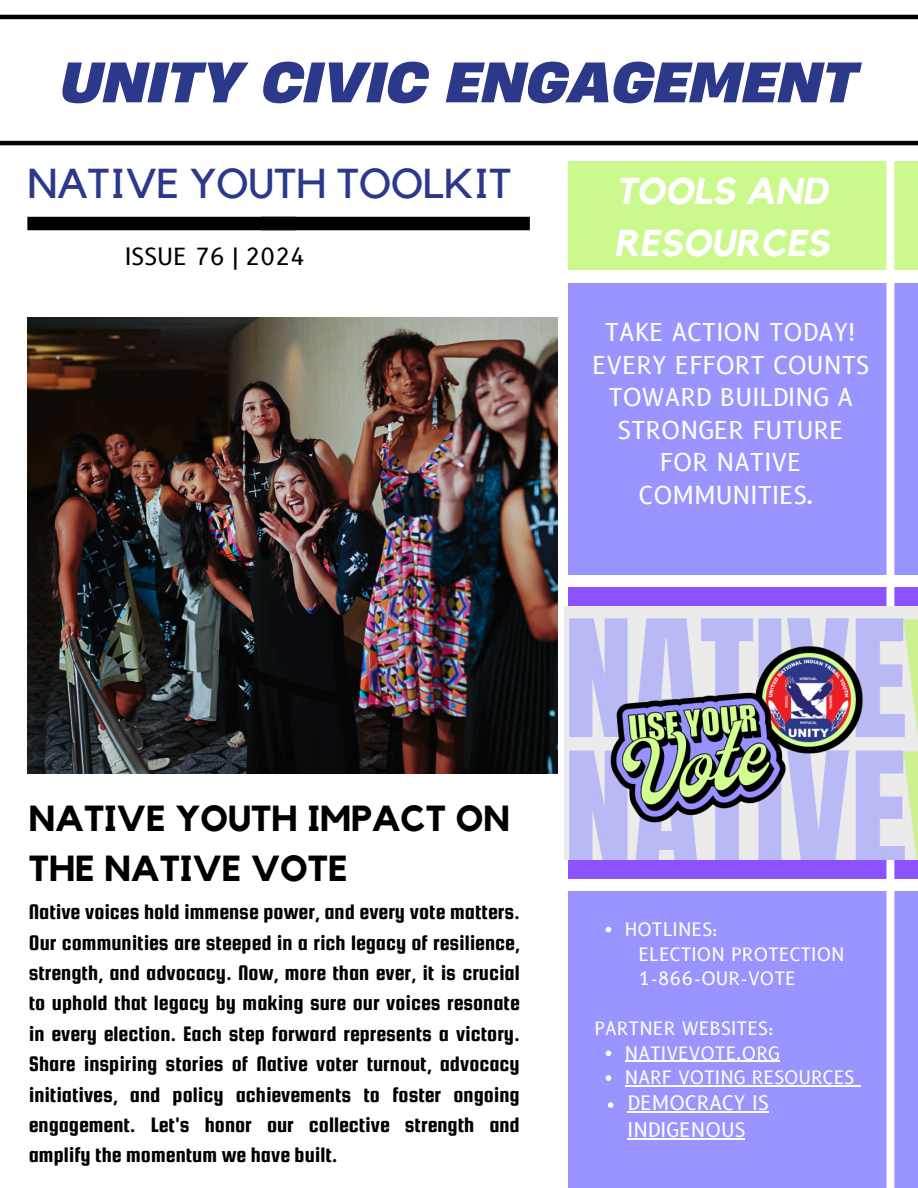
<style>
.page{position:relative;width:918px;height:1188px;background:#fff}
.page>*{position:absolute;margin:0;border:0;box-sizing:border-box;transform-origin:0 0}
.t1{font:italic 700 53.55px "Heading Now 76";color:#2c398b}
.t2{font:41.7px "Kollektif";color:#2c398b}
.t3{font:italic 700 37.35px/51.8px "Kollektif";color:#fff}
.t4{font:700 36.15px/50.1px "Kollektif";color:#000}
.t5{font:24px/32.7px "B612";color:#fff;text-align:center}
.t6{font:23.1px "B612";color:#000}
.t7{font:22.35px/30.3px "Squada One";color:#000;text-align:justify}
.t8{font:19.5px/27px "B612";color:#fff}
.t9{font:18px/24.8px "B612";color:#fff}
</style>
<div class="page">
<div style="left:568px;top:161px;width:350px;height:109px;background:#cbf98e"></div>
<div style="left:568px;top:283px;width:350px;height:292px;background:#9994ff"></div>
<div style="left:568px;top:587px;width:350px;height:292px;background:#8c52ff"></div>
<div style="left:568px;top:892px;width:350px;height:296px;background:#9994ff"></div>
<div style="left:887px;top:143px;width:7px;height:1045px;background:#fff"></div>
<hr style="left:0;top:15px;width:918px;height:4px;background:#000">
<hr style="left:0;top:141px;width:918px;height:4px;background:#000">
<div style="left:27px;top:217px;width:269px;height:13px;background:#000"></div>
<div style="left:261px;top:217px;width:269px;height:13px;background:#000"></div>
<img style="left:27px;top:318px;width:530px;height:455px">
<img style="left:565px;top:607px;width:353px;height:253px">
<svg style="left:606px;top:927px;width:5px;height:5px"></svg>
<svg style="left:606px;top:1051px;width:5px;height:5px"></svg>
<hr style="left:625px;top:1061px;width:155px;height:1px;background:#fff">
<svg style="left:606px;top:1075px;width:5px;height:6px"></svg>
<hr style="left:625px;top:1085px;width:229px;height:2px;background:#fff">
<svg style="left:854px;top:1085px;width:7px;height:2px"></svg>
<svg style="left:608px;top:1102px;width:5px;height:6px"></svg>
<hr style="left:628px;top:1111px;width:141px;height:1px;background:#fff">
<hr style="left:628px;top:1138px;width:117px;height:1px;background:#fff">
<h4 class="t1" style="left:61px;top:46px;width:798px">UNITY CIVIC ENGAGEMENT</h4>
<h1 class="t2" style="left:27px;top:164px;width:486px">NATIVE YOUTH TOOLKIT</h1>
<h4 class="t6" style="left:125px;top:243px;width:182px">ISSUE 76 | 2024</h4>
<p class="t3" style="left:614px;top:167px;width:217px">TOOLS AND<br>RESOURCES</p>
<h5 class="t5" style="left:592px;top:316px;width:279px">TAKE ACTION TODAY!<br>EVERY EFFORT COUNTS<br>TOWARD BUILDING A<br>STRONGER FUTURE<br>FOR NATIVE<br>COMMUNITIES.</h5>
<p class="t4" style="left:29px;top:795px;width:483px">NATIVE YOUTH IMPACT ON<br>THE NATIVE VOTE</p>
<h3 class="t7" style="left:29px;top:897px;width:492px">Native voices hold immense power, and every vote matters.<br>Our communities are steeped in a rich legacy of resilience, strength, and advocacy. Now, more than ever, it is crucial to uphold that legacy by making sure our voices resonate in every election. Each step forward represents a victory.<br>Share inspiring stories of Native voter turnout, advocacy initiatives, and policy achievements to foster ongoing engagement. Let's honor our collective strength and amplify the momentum we have built.</h3>
<p class="t9" style="left:625px;top:917px;width:94px">HOTLINES:</p>
<h6 class="t9" style="left:638px;top:942px;width:208px">ELECTION PROTECTION<br>1-866-OUR-VOTE</h6>
<h6 class="t9" style="left:594px;top:1016px;width:181px">PARTNER WEBSITES:</h6>
<p class="t9" style="left:625px;top:1041px;width:156px">NATIVEVOTE.ORG</p>
<p class="t9" style="left:625px;top:1065px;width:231px">NARF VOTING RESOURCES</p>
<p class="t8" style="left:628px;top:1090px;width:143px">DEMOCRACY IS<br>INDIGENOUS</p>
</div>
